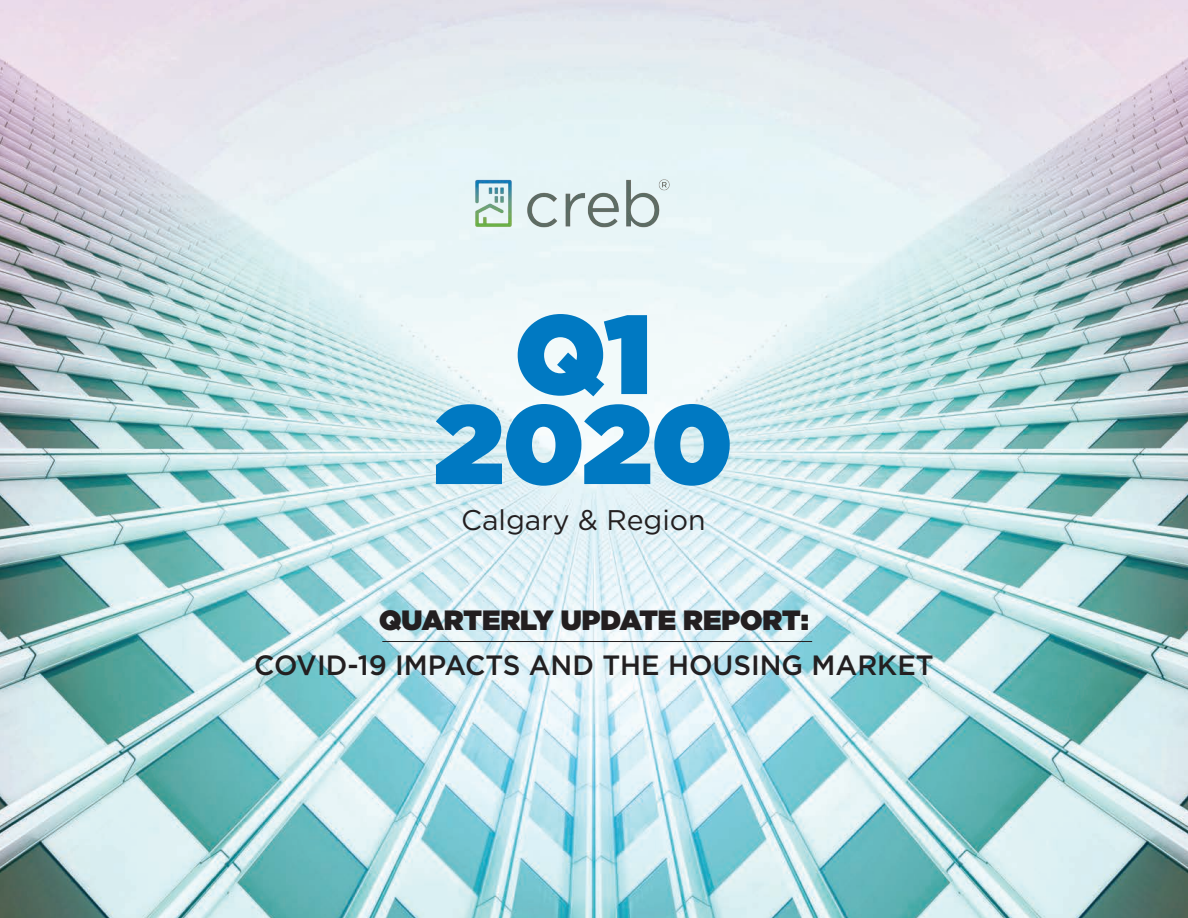
<style>
.page{position:relative;width:1188px;height:918px;background:#fff}
.page>*{position:absolute;margin:0;border:0;box-sizing:border-box;transform-origin:0 0}
.t1{font:900 111.9px/90px "Gotham";letter-spacing:-.01em;color:#0079c2;text-align:center}
.t2{font:28.35px "Gotham";color:#231f20}
.t3{font:500 27.9px "Gotham";color:#231f20}
.t4{font:900 27.9px "Gotham";color:#231f20}
</style>
<div class="page">
<img style="left:0;top:0;width:1188px;height:918px">
<img style="left:474px;top:158px;width:204px;height:85px">
<hr style="left:382px;top:641px;width:430px;height:1px;background:#231f20">
<h1 class="t1" style="left:434px;top:308px;width:300px">Q1<br>2020</h1>
<p class="t2" style="left:461px;top:502px;width:246px">Calgary &amp; Region</p>
<p class="t4" style="left:379px;top:600px;width:431px">QUARTERLY UPDATE REPORT:</p>
<p class="t3" style="left:254px;top:647px;width:681px">COVID-19 IMPACTS AND THE HOUSING MARKET</p>
</div>
